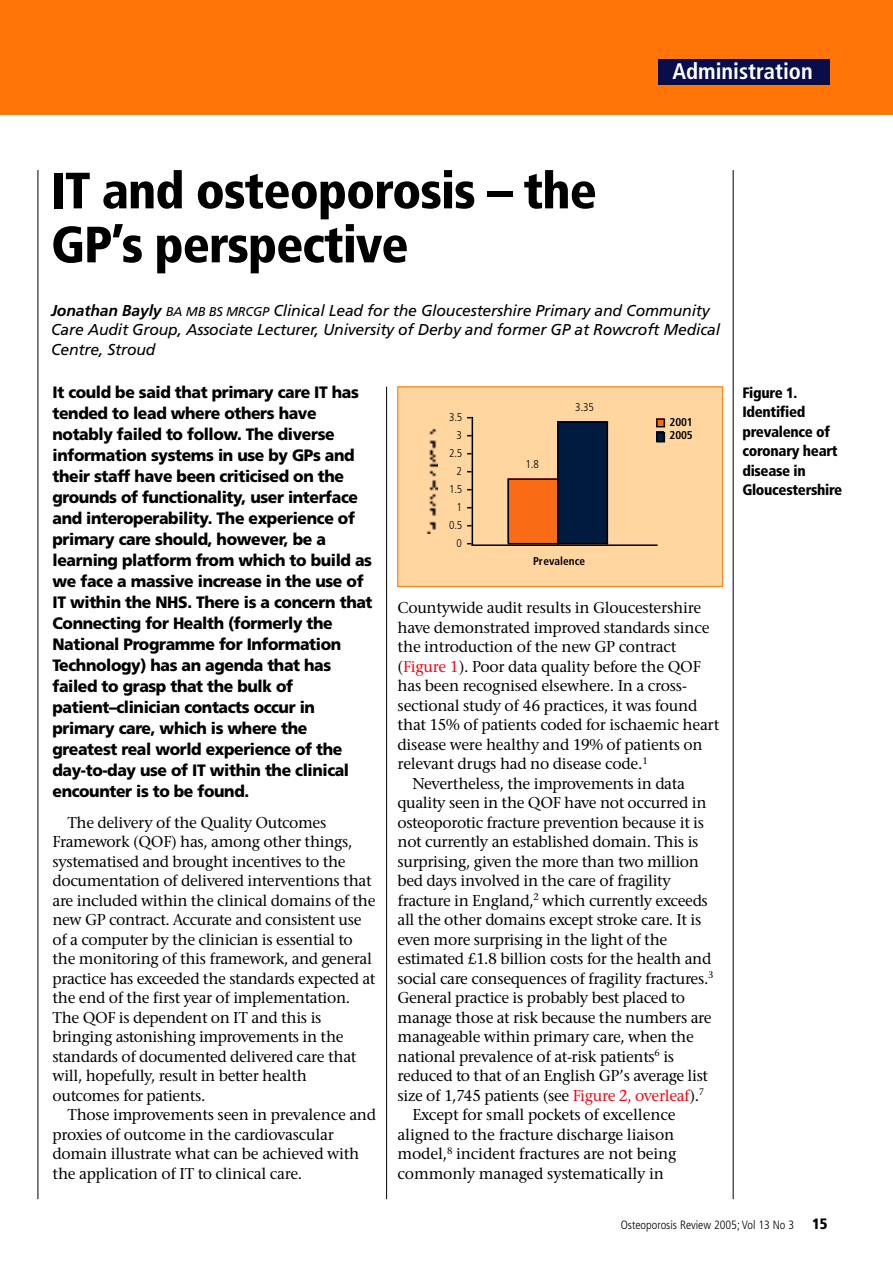
<style>
.page{position:relative;width:893px;height:1263px;background:#fff}
.page>*{position:absolute;margin:0;border:0;box-sizing:border-box;transform-origin:0 0}
.t1{font:900 condensed 51px/54px "Frutiger";letter-spacing:-.02em;color:#000}
.t2{font:700 condensed 22.5px "Frutiger";color:#fff}
.t3{font:500 16.5px/19.5px "Stone Serif";letter-spacing:-.02em;color:#000}
.t4{font:900 16.5px/21px "Frutiger";letter-spacing:-.025em;color:#000;scale:.95 1}
.t5{font:italic 15.75px/19.5px "Frutiger";letter-spacing:-.01em;color:#000}
.t6{font:900 condensed 15px/19.5px "Frutiger";letter-spacing:-.02em;color:#000}
.t7{font:300 condensed 12px "Frutiger";color:#000}
.t8{font:300 condensed 11.4px/18px "Frutiger";color:#000;text-align:right}
.t9{font:700 condensed 11.4px/13.5px "Frutiger";letter-spacing:-.005em;color:#000}
.s1{font-weight:700}
.s2{font-size:12.75px}
.s3{color:#ff0111}
.s4{font-weight:900;font-size:15px}
</style>
<div class="page">
<div style="left:0;top:0;width:893px;height:115px;background:#ff7508"></div>
<div style="left:658px;top:60px;width:171px;height:25px;background:#090e4a"></div>
<hr style="left:386px;top:387px;width:1px;height:812px;background:#000">
<hr style="left:38px;top:170px;width:1px;height:1029px;background:#000">
<hr style="left:733px;top:170px;width:1px;height:1029px;background:#000">
<div style="left:398px;top:387px;width:325px;height:200px;background:#ffd6a0"></div>
<svg style="left:467px;top:417px;width:191px;height:129px"></svg>
<img style="left:426px;top:428px;width:11px;height:106px">
<div style="left:656px;top:418px;width:8px;height:8px;background:#fa6b15"></div>
<div style="left:656px;top:418px;width:9px;height:9px;border:2px solid #000"></div>
<div style="left:656px;top:432px;width:8px;height:9px;background:#001a40"></div>
<div style="left:656px;top:432px;width:9px;height:10px;border:2px solid #000"></div>
<div style="left:398px;top:387px;width:325px;height:200px;border:1px solid #ff7508"></div>
<h2 class="t2" style="left:672px;top:63px;width:142px">Administration</h2>
<h1 class="t1" style="left:51px;top:168px;width:547px">IT and osteoporosis – the<br>GP’s perspective</h1>
<p class="t5" style="left:51px;top:302px;width:671px"><span class="s1">Jonathan Bayly</span> <span class="s2">BA MB BS MRCGP</span> Clinical Lead for the Gloucestershire Primary and Community<br>Care Audit Group, Associate Lecturer, University of Derby and former GP at Rowcroft Medical<br>Centre, Stroud</p>
<p class="t4" style="left:53px;top:383px;width:338px">It could be said that primary care IT has tended to lead where others have notably failed to follow. The diverse information systems in use by GPs and their staff have been criticised on the grounds of functionality, user interface and interoperability. The experience of primary care should, however, be a learning platform from which to build as we face a massive increase in the use of IT within the NHS. There is a concern that Connecting for Health (formerly the National Programme for Information Technology) has an agenda that has failed to grasp that the bulk of patient–clinician contacts occur in primary care, which is where the greatest real world experience of the day-to-day use of IT within the clinical encounter is to be found.</p>
<p class="t3" style="left:53px;top:812px;width:325px;text-indent:15px">The delivery of the Quality Outcomes Framework (QOF) has, among other things, systematised and brought incentives to the documentation of delivered interventions that are included within the clinical domains of the new GP contract. Accurate and consistent use of a computer by the clinician is essential to the monitoring of this framework, and general practice has exceeded the standards expected at the end of the first year of implementation.<br>The QOF is dependent on IT and this is bringing astonishing improvements in the standards of documented delivered care that will, hopefully, result in better health outcomes for patients.</p>
<p class="t3" style="left:53px;top:1105px;width:325px;text-indent:15px">Those improvements seen in prevalence and proxies of outcome in the cardiovascular domain illustrate what can be achieved with the application of IT to clinical care.</p>
<p class="t8" style="left:449px;top:409px;width:15px">3.5<br>3<br>2.5<br>2<br>1.5<br>1<br>0.5<br>0</p>
<p class="t8" style="left:526px;top:456px;width:15px">1.8</p>
<p class="t8" style="left:575px;top:399px;width:20px">3.35</p>
<p class="t9" style="left:533px;top:556px;width:54px">Prevalence</p>
<p class="t9" style="left:670px;top:416px;width:25px">2001<br>2005</p>
<p class="t3" style="left:398px;top:598px;width:305px">Countywide audit results in Gloucestershire</p>
<p class="t3" style="left:398px;top:617px;width:313px">have demonstrated improved standards since</p>
<p class="t3" style="left:398px;top:637px;width:280px">the introduction of the new GP contract</p>
<p class="t3" style="left:398px;top:656px;width:305px">(<span class="s3">Figure 1</span>). Poor data quality before the QOF</p>
<p class="t3" style="left:398px;top:676px;width:291px">has been recognised elsewhere. In a cross-</p>
<p class="t3" style="left:398px;top:695px;width:301px">sectional study of 46 practices, it was found</p>
<p class="t3" style="left:398px;top:715px;width:323px">that 15% of patients coded for ischaemic heart</p>
<p class="t3" style="left:398px;top:734px;width:307px">disease were healthy and 19% of patients on</p>
<p class="t3" style="left:398px;top:754px;width:252px">relevant drugs had no disease code.<sup>1</sup></p>
<p class="t3" style="left:412px;top:773px;width:274px">Nevertheless, the improvements in data</p>
<p class="t3" style="left:398px;top:793px;width:310px">quality seen in the QOF have not occurred in</p>
<p class="t3" style="left:398px;top:812px;width:308px">osteoporotic fracture prevention because it is</p>
<p class="t3" style="left:398px;top:832px;width:303px">not currently an established domain. This is</p>
<p class="t3" style="left:398px;top:851px;width:303px">surprising, given the more than two million</p>
<p class="t3" style="left:398px;top:871px;width:275px">bed days involved in the care of fragility</p>
<p class="t3" style="left:398px;top:890px;width:312px">fracture in England,<sup>2</sup> which currently exceeds</p>
<p class="t3" style="left:398px;top:910px;width:305px">all the other domains except stroke care. It is</p>
<p class="t3" style="left:398px;top:929px;width:271px">even more surprising in the light of the</p>
<p class="t3" style="left:398px;top:949px;width:315px">estimated £1.8 billion costs for the health and</p>
<p class="t3" style="left:398px;top:968px;width:317px">social care consequences of fragility fractures.<sup>3</sup></p>
<p class="t3" style="left:398px;top:988px;width:289px">General practice is probably best placed to</p>
<p class="t3" style="left:398px;top:1007px;width:316px">manage those at risk because the numbers are</p>
<p class="t3" style="left:398px;top:1027px;width:298px">manageable within primary care, when the</p>
<p class="t3" style="left:398px;top:1046px;width:278px">national prevalence of at-risk patients<sup>6</sup> is</p>
<p class="t3" style="left:398px;top:1066px;width:312px">reduced to that of an English GP’s average list</p>
<p class="t3" style="left:398px;top:1085px;width:308px">size of 1,745 patients (see <span class="s3">Figure 2, overleaf</span>).<sup>7</sup></p>
<p class="t3" style="left:412px;top:1105px;width:265px">Except for small pockets of excellence</p>
<p class="t3" style="left:398px;top:1124px;width:278px">aligned to the fracture discharge liaison</p>
<p class="t3" style="left:398px;top:1144px;width:280px">model,<sup>8</sup> incident fractures are not being</p>
<p class="t3" style="left:398px;top:1163px;width:268px">commonly managed systematically in</p>
<p class="t6" style="left:742px;top:384px;width:101px">Figure 1.<br>Identified prevalence of coronary heart disease in<br>Gloucestershire</p>
<p class="t7" style="left:621px;top:1220px;width:208px">Osteoporosis Review 2005; Vol 13 No 3 <span class="s4">15</span></p>
</div>
